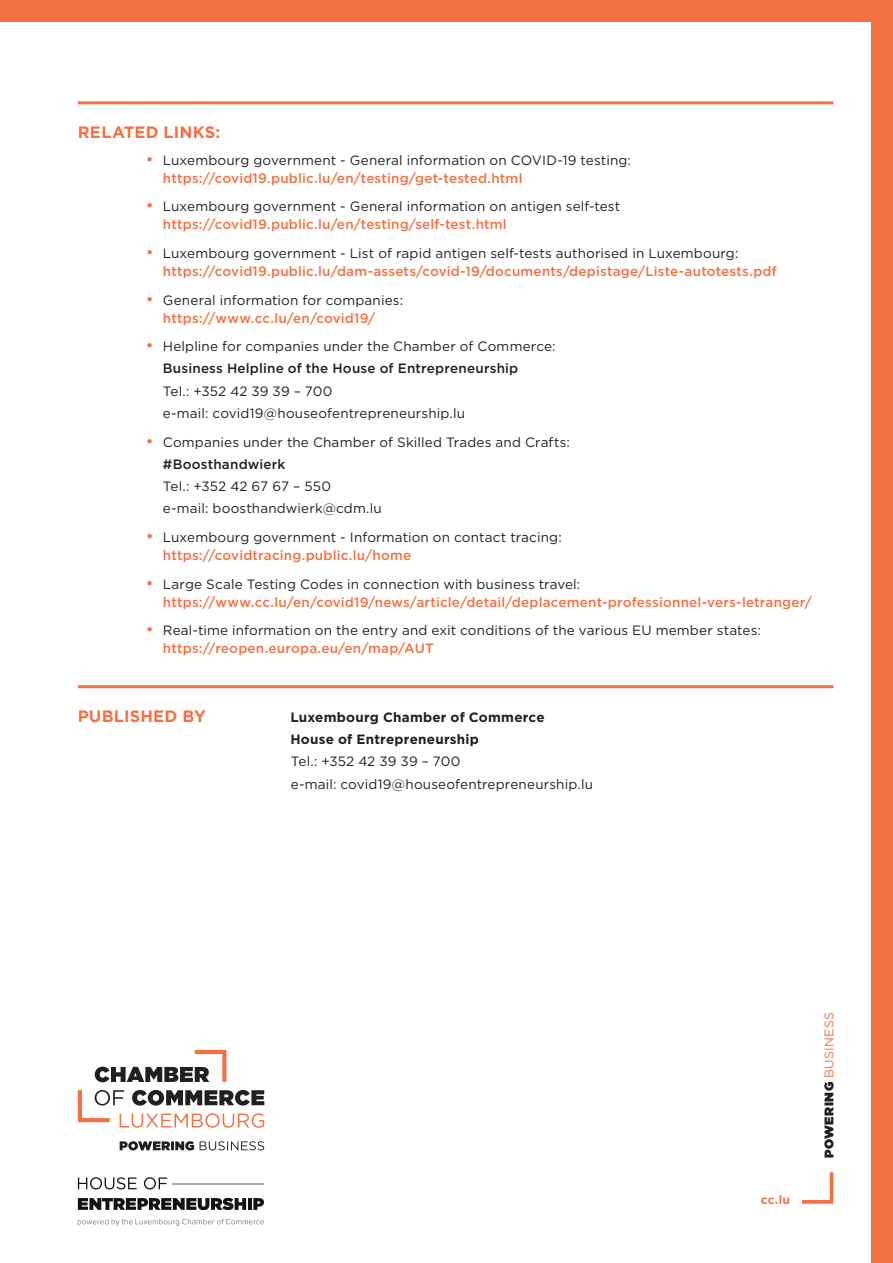
<style>
.page{position:relative;width:893px;height:1263px;background:#fff}
.page>*{position:absolute;margin:0;border:0;box-sizing:border-box;transform-origin:0 0}
.t1{font:700 16.5px "Gotham";letter-spacing:.01em;color:#f37142}
.t2{font:13.5px/18px "Gotham";letter-spacing:.01em;color:#231f20}
.t3{font:500 13.5px/18px "Gotham";letter-spacing:.015em;color:#f37142}
.t4{font:700 13.5px/22.2px "Gotham";letter-spacing:.015em;color:#231f20}
.t5{font:12.45px "Gotham Ultra";letter-spacing:.04em;color:#231f20}
.t6{font:700 12px "Gotham";color:#f37142}
.s1{font-size:16.5px;color:#f37142}
.s2{font-weight:500;color:#f37142}
.s3{font-weight:400;font-size:16.5px}
.s4{font-weight:400;color:#231f20}
.s5{font-weight:500}
.s6{font-family:"Gotham";color:#f37142}
</style>
<div class="page">
<hr style="left:78px;top:101px;width:755px;height:3px;background:#f37142">
<hr style="left:78px;top:685px;width:755px;height:3px;background:#f37142">
<div style="left:0;top:0;width:893px;height:21px;background:#f37142"></div>
<div style="left:872px;top:0;width:21px;height:1263px;background:#f37142"></div>
<svg style="left:802px;top:1172px;width:32px;height:32px"></svg>
<svg style="left:95px;top:1050px;width:132px;height:32px"></svg>
<svg style="left:78px;top:1090px;width:186px;height:38px"></svg>
<svg style="left:120px;top:1141px;width:144px;height:9px"></svg>
<svg style="left:78px;top:1177px;width:59px;height:12px"></svg>
<svg style="left:144px;top:1177px;width:23px;height:12px"></svg>
<svg style="left:78px;top:1198px;width:168px;height:12px"></svg>
<hr style="left:248px;top:1198px;width:4px;height:12px;background:#111314">
<svg style="left:253px;top:1198px;width:11px;height:12px"></svg>
<hr style="left:173px;top:1183px;width:91px;height:1px;background:#a7a9a9">
<svg style="left:78px;top:1219px;width:186px;height:7px"></svg>
<p class="t1" style="left:78px;top:123px;width:144px">RELATED LINKS:</p>
<p class="t2" style="left:163px;top:151px;width:470px;text-indent:-17px"><span class="s1">•</span> Luxembourg government - General information on COVID-19 testing: <span class="s2">https://covid19.public.lu/en/testing/get-tested.html</span></p>
<p class="t2" style="left:163px;top:197px;width:459px;text-indent:-17px"><span class="s1">•</span> Luxembourg government - General information on antigen self-test <span class="s2">https://covid19.public.lu/en/testing/self-test.html</span></p>
<p class="t3" style="left:163px;top:244px;width:616px;text-indent:-17px"><span class="s3">•</span> <span class="s4">Luxembourg government - List of rapid antigen self-tests authorised in Luxembourg: </span>https://covid19.public.lu/dam-assets/covid-19/documents/depistage/Liste-autotests.pdf</p>
<p class="t2" style="left:163px;top:290px;width:242px;text-indent:-17px"><span class="s1">•</span> General information for companies: <span class="s2">https://www.cc.lu/en/covid19/</span></p>
<p class="t2" style="left:163px;top:335px;width:394px;line-height:22.2px;text-indent:-17px"><span class="s1">•</span> Helpline for companies under the Chamber of Commerce:<br><span class="s5">Business Helpline of the House of Entrepreneurship</span></p>
<p class="t2" style="left:163px;top:379px;width:304px;line-height:22.2px">Tel.: +352 42 39 39 – 700<br>e-mail: covid19@houseofentrepreneurship.lu</p>
<p class="t2" style="left:163px;top:430px;width:409px;line-height:22.2px;text-indent:-17px"><span class="s1">•</span> Companies under the Chamber of Skilled Trades and Crafts: <span class="s5">#Boosthandwierk</span></p>
<p class="t2" style="left:163px;top:475px;width:221px;line-height:22.2px">Tel.: +352 42 67 67 – 550<br>e-mail: boosthandwierk@cdm.lu</p>
<p class="t2" style="left:163px;top:528px;width:400px;text-indent:-17px"><span class="s1">•</span> Luxembourg government - Information on contact tracing: <span class="s2">https://covidtracing.public.lu/home</span></p>
<p class="t3" style="left:163px;top:574px;width:650px;text-indent:-17px"><span class="s3">•</span> <span class="s4">Large Scale Testing Codes in connection with business travel: </span>https://www.cc.lu/en/covid19/news/article/detail/deplacement-professionnel-vers-letranger/</p>
<p class="t2" style="left:163px;top:621px;width:599px;text-indent:-17px"><span class="s1">•</span> Real-time information on the entry and exit conditions of the various EU member states: <span class="s2">https://reopen.europa.eu/en/map/AUT</span></p>
<p class="t1" style="left:78px;top:706px;width:130px">PUBLISHED BY</p>
<p class="t4" style="left:290px;top:706px;width:256px">Luxembourg Chamber of Commerce<br>House of Entrepreneurship</p>
<p class="t2" style="left:291px;top:750px;width:304px;line-height:22.2px">Tel.: +352 42 39 39 – 700<br>e-mail: covid19@houseofentrepreneurship.lu</p>
<p class="t6" style="left:761px;top:1192px;width:31px">cc.lu</p>
<p class="t5" style="left:822px;top:1158px;width:147px;rotate:-90deg">POWERING <span class="s6">BUSINESS</span></p>
</div>
